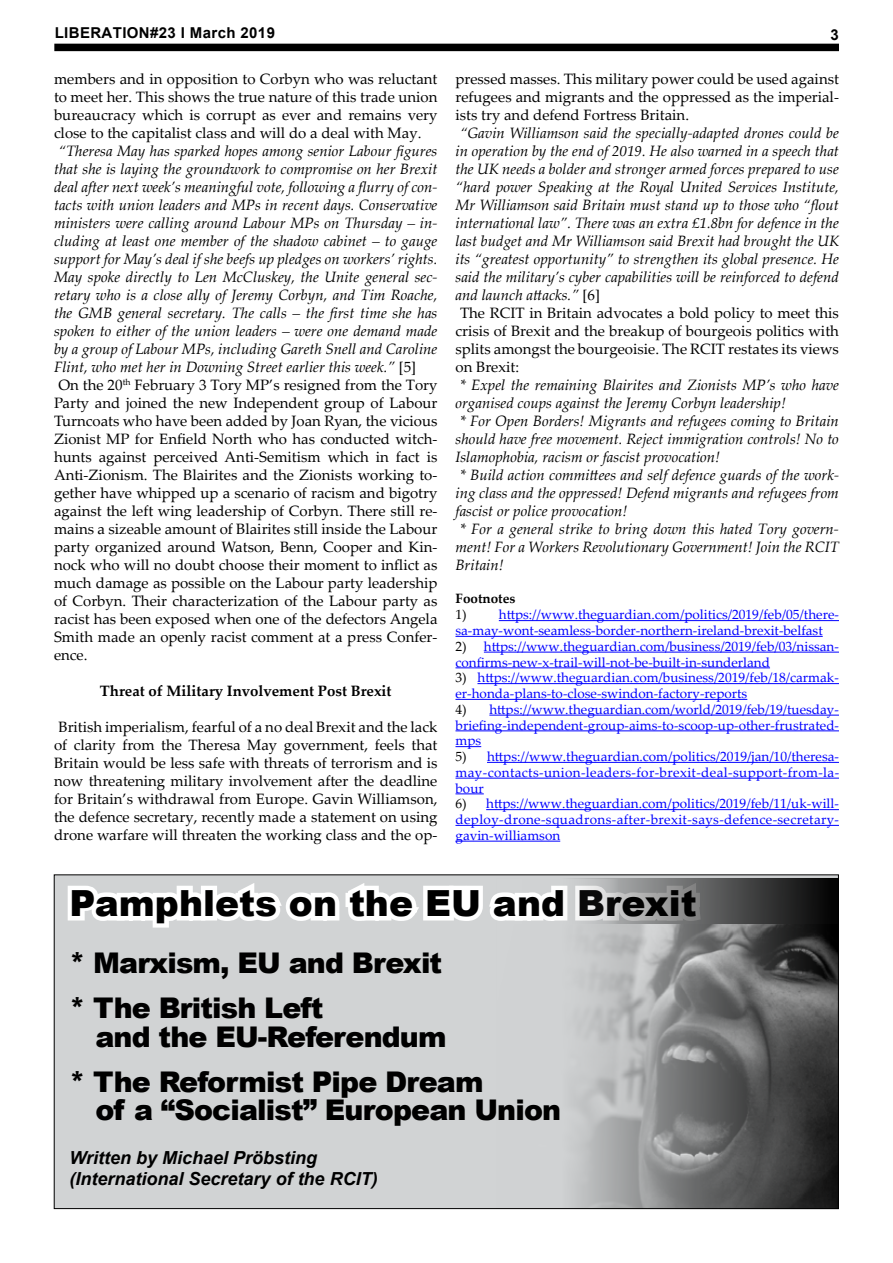
<style>
.page{position:relative;width:893px;height:1263px;background:#fff}
.page>*{position:absolute;margin:0;border:0;box-sizing:border-box;transform-origin:0 0}
.t1{font:900 36px "Arial";color:#000}
.t2{font:900 28.5px/45px "Arial";letter-spacing:-.03em;color:#000}
.t3{font:italic 700 18px/21px "Arial";color:#000}
.t4{font:italic 15px "Palatino Linotype";color:#000}
.t5{font:15px/18px "Palatino Linotype";color:#000;text-align:justify}
.t6{font:700 15px "Palatino Linotype";color:#000}
.t7{font:700 15px "Arial";letter-spacing:.025em;color:#000}
.t8{font:13.5px/15.8px "Palatino Linotype";color:#00f}
.t9{font:700 13.5px "Palatino Linotype";color:#000}
.s1{font-style:normal}
.s2{color:#000}
</style>
<div class="page">
<div style="left:54px;top:44px;width:785px;height:7px;background:#000"></div>
<hr style="left:499px;top:620px;width:340px;height:1px;background:#00f">
<hr style="left:455px;top:636px;width:368px;height:1px;background:#00f">
<hr style="left:484px;top:652px;width:355px;height:1px;background:#00f">
<hr style="left:455px;top:667px;width:315px;height:1px;background:#00f">
<hr style="left:477px;top:683px;width:362px;height:1px;background:#00f">
<hr style="left:455px;top:699px;width:292px;height:1px;background:#00f">
<hr style="left:489px;top:715px;width:350px;height:1px;background:#00f">
<hr style="left:455px;top:730px;width:384px;height:1px;background:#00f">
<svg style="left:455px;top:746px;width:26px;height:1px"></svg>
<hr style="left:487px;top:762px;width:352px;height:1px;background:#00f">
<hr style="left:455px;top:778px;width:384px;height:1px;background:#00f">
<svg style="left:455px;top:793px;width:29px;height:1px"></svg>
<hr style="left:486px;top:809px;width:353px;height:1px;background:#00f">
<hr style="left:455px;top:825px;width:384px;height:1px;background:#00f">
<hr style="left:455px;top:841px;width:105px;height:1px;background:#00f">
<div style="left:54px;top:875px;width:784px;height:333px;background:#d1d3d4"></div>
<svg style="left:67px;top:883px;width:429px;height:45px"></svg>
<svg style="left:498px;top:880px;width:339px;height:44px;background:#8b8c8c"></svg>
<img style="left:573px;top:924px;width:264px;height:283px">
<div style="left:496px;top:878px;width:343px;height:331px;border:1px solid #000"></div>
<p class="t7" style="left:55px;top:23px;width:222px">LIBERATION#23 I March 2019</p>
<p class="t7" style="left:831px;top:25px;width:10px">3</p>
<p class="t5" style="left:54px;top:69px;width:385px">members and in opposition to Corbyn who was reluctant to meet her. This shows the true nature of this trade union bureaucracy which is corrupt as ever and remains very close to the capitalist class and will do a deal with May.</p>
<p class="t4" style="left:58px;top:140px;width:380px">“Theresa May has sparked hopes among senior Labour figures</p>
<p class="t4" style="left:54px;top:158px;width:385px">that she is laying the groundwork to compromise on her Brexit</p>
<p class="t4" style="left:54px;top:176px;width:385px">deal after next week’s meaningful vote, following a flurry of con-</p>
<p class="t4" style="left:54px;top:194px;width:385px">tacts with union leaders and MPs in recent days. Conservative</p>
<p class="t4" style="left:54px;top:212px;width:385px">ministers were calling around Labour MPs on Thursday – in-</p>
<p class="t4" style="left:54px;top:230px;width:385px">cluding at least one member of the shadow cabinet – to gauge</p>
<p class="t4" style="left:54px;top:248px;width:385px">support for May’s deal if she beefs up pledges on workers’ rights.</p>
<p class="t4" style="left:54px;top:266px;width:385px">May spoke directly to Len McCluskey, the Unite general sec-</p>
<p class="t4" style="left:54px;top:284px;width:385px">retary who is a close ally of Jeremy Corbyn, and Tim Roache,</p>
<p class="t4" style="left:54px;top:302px;width:385px">the GMB general secretary. The calls – the first time she has</p>
<p class="t4" style="left:54px;top:320px;width:385px">spoken to either of the union leaders – were one demand made</p>
<p class="t4" style="left:54px;top:338px;width:385px">by a group of Labour MPs, including Gareth Snell and Caroline</p>
<p class="t4" style="left:54px;top:356px;width:364px">Flint, who met her in Downing Street earlier this week.” <span class="s1">[5]</span></p>
<p class="t5" style="left:58px;top:375px;width:380px">On the 20<sup>th</sup> February 3 Tory MP’s resigned from the Tory</p>
<p class="t5" style="left:54px;top:393px;width:385px">Party and joined the new Independent group of Labour</p>
<p class="t5" style="left:54px;top:411px;width:385px">Turncoats who have been added by Joan Ryan, the vicious</p>
<p class="t5" style="left:54px;top:429px;width:385px">Zionist MP for Enfield North who has conducted witch-</p>
<p class="t5" style="left:54px;top:447px;width:385px">hunts against perceived Anti-Semitism which in fact is</p>
<p class="t5" style="left:54px;top:465px;width:385px">Anti-Zionism. The Blairites and the Zionists working to-</p>
<p class="t5" style="left:54px;top:483px;width:385px">gether have whipped up a scenario of racism and bigotry</p>
<p class="t5" style="left:54px;top:501px;width:385px">against the left wing leadership of Corbyn. There still re-</p>
<p class="t5" style="left:54px;top:519px;width:385px">mains a sizeable amount of Blairites still inside the Labour</p>
<p class="t5" style="left:54px;top:537px;width:385px">party organized around Watson, Benn, Cooper and Kin-</p>
<p class="t5" style="left:54px;top:555px;width:385px">nock who will no doubt choose their moment to inflict as</p>
<p class="t5" style="left:54px;top:573px;width:385px">much damage as possible on the Labour party leadership</p>
<p class="t5" style="left:54px;top:591px;width:385px">of Corbyn. Their characterization of the Labour party as</p>
<p class="t5" style="left:54px;top:609px;width:385px">racist has been exposed when one of the defectors Angela</p>
<p class="t5" style="left:54px;top:627px;width:385px">Smith made an openly racist comment at a press Confer-</p>
<p class="t5" style="left:54px;top:645px;width:35px">ence.</p>
<p class="t6" style="left:100px;top:680px;width:293px">Threat of Military Involvement Post Brexit</p>
<p class="t5" style="left:54px;top:717px;width:385px;text-align:center">British imperialism, fearful of a no deal Brexit and the lack of clarity from the Theresa May government, feels that Britain would be less safe with threats of terrorism and is now threatening military involvement after the deadline for Britain’s withdrawal from Europe. Gavin Williamson, the defence secretary, recently made a statement on using drone warfare will threaten the working class and the op-</p>
<p class="t5" style="left:455px;top:69px;width:385px">pressed masses. This military power could be used against refugees and migrants and the oppressed as the imperial&shy;ists try and defend Fortress Britain.</p>
<p class="t4" style="left:460px;top:122px;width:380px">“Gavin Williamson said the specially-adapted drones could be</p>
<p class="t4" style="left:455px;top:140px;width:385px">in operation by the end of 2019. He also warned in a speech that</p>
<p class="t4" style="left:455px;top:158px;width:385px">the UK needs a bolder and stronger armed forces prepared to use</p>
<p class="t4" style="left:455px;top:176px;width:385px">“hard power Speaking at the Royal United Services Institute,</p>
<p class="t4" style="left:455px;top:194px;width:385px">Mr Williamson said Britain must stand up to those who “flout</p>
<p class="t4" style="left:455px;top:212px;width:385px">international law”. There was an extra £1.8bn for defence in the</p>
<p class="t4" style="left:455px;top:230px;width:385px">last budget and Mr Williamson said Brexit had brought the UK</p>
<p class="t4" style="left:455px;top:248px;width:385px">its “greatest opportunity” to strengthen its global presence. He</p>
<p class="t4" style="left:455px;top:266px;width:385px">said the military’s cyber capabilities will be reinforced to defend</p>
<p class="t4" style="left:455px;top:284px;width:146px">and launch attacks.” <span class="s1">[6]</span></p>
<p class="t5" style="left:460px;top:303px;width:380px">The RCIT in Britain advocates a bold policy to meet this</p>
<p class="t5" style="left:455px;top:321px;width:385px">crisis of Brexit and the breakup of bourgeois politics with</p>
<p class="t5" style="left:455px;top:339px;width:385px">splits amongst the bourgeoisie. The RCIT restates its views</p>
<p class="t5" style="left:455px;top:357px;width:65px">on Brexit:</p>
<p class="t4" style="left:460px;top:374px;width:380px">* Expel the remaining Blairites and Zionists MP’s who have</p>
<p class="t4" style="left:455px;top:392px;width:332px">organised coups against the Jeremy Corbyn leadership!</p>
<p class="t4" style="left:460px;top:410px;width:380px">* For Open Borders! Migrants and refugees coming to Britain</p>
<p class="t4" style="left:455px;top:428px;width:385px">should have free movement. Reject immigration controls! No to</p>
<p class="t4" style="left:455px;top:446px;width:266px">Islamophobia, racism or fascist provocation!</p>
<p class="t4" style="left:460px;top:464px;width:380px">* Build action committees and self defence guards of the work-</p>
<p class="t4" style="left:455px;top:482px;width:385px">ing class and the oppressed! Defend migrants and refugees from</p>
<p class="t4" style="left:455px;top:500px;width:174px">fascist or police provocation!</p>
<p class="t4" style="left:460px;top:518px;width:380px">* For a general strike to bring down this hated Tory govern-</p>
<p class="t4" style="left:455px;top:536px;width:385px">ment! For a Workers Revolutionary Government! Join the RCIT</p>
<p class="t4" style="left:455px;top:554px;width:50px">Britain!</p>
<p class="t9" style="left:455px;top:589px;width:62px">Footnotes</p>
<p class="t8" style="left:455px;top:606px;width:385px"><span class="s2">1)</span> https://www.theguardian.com/politics/2019/feb/05/there&shy;sa-may-wont-seamless-border-northern-ireland-brexit-belfast</p>
<p class="t8" style="left:455px;top:638px;width:385px"><span class="s2">2)</span> https://www.theguardian.com/business/2019/feb/03/nissan&shy;confirms-new-x-trail-will-not-be-built-in-sunderland</p>
<p class="t8" style="left:455px;top:669px;width:385px"><span class="s2">3)</span> https://www.theguardian.com/business/2019/feb/18/carmak&shy;er-honda-plans-to-close-swindon-factory-reports</p>
<p class="t8" style="left:455px;top:701px;width:385px;text-align:justify"><span class="s2">4)</span> https://www.theguardian.com/world/2019/feb/19/tuesday&shy;briefing-independent-group-aims-to-scoop-up-other-frustrated&shy;mps</p>
<p class="t8" style="left:455px;top:748px;width:385px;text-align:justify"><span class="s2">5)</span> https://www.theguardian.com/politics/2019/jan/10/theresa&shy;may-contacts-union-leaders-for-brexit-deal-support-from-la&shy;bour</p>
<p class="t8" style="left:455px;top:795px;width:385px;text-align:justify"><span class="s2">6)</span> https://www.theguardian.com/politics/2019/feb/11/uk-will&shy;deploy-drone-squadrons-after-brexit-says-defence-secretary&shy;gavin-williamson</p>
<h1 class="t1" style="left:70px;top:877px;width:629px">Pamphlets on the EU and Brexit</h1>
<h2 class="t2" style="left:70px;top:939px;width:374px">* Marxism, EU and Brexit * The British Left</h2>
<h2 class="t2" style="left:70px;top:1013px;width:415px;text-align:center">and the EU-Referendum<br>* The Reformist Pipe Dream</h2>
<h2 class="t2" style="left:95px;top:1086px;width:467px">of a “Socialist” European Union</h2>
<p class="t3" style="left:70px;top:1147px;width:310px">Written by Michael Pröbsting (International Secretary of the RCIT)</p>
</div>
